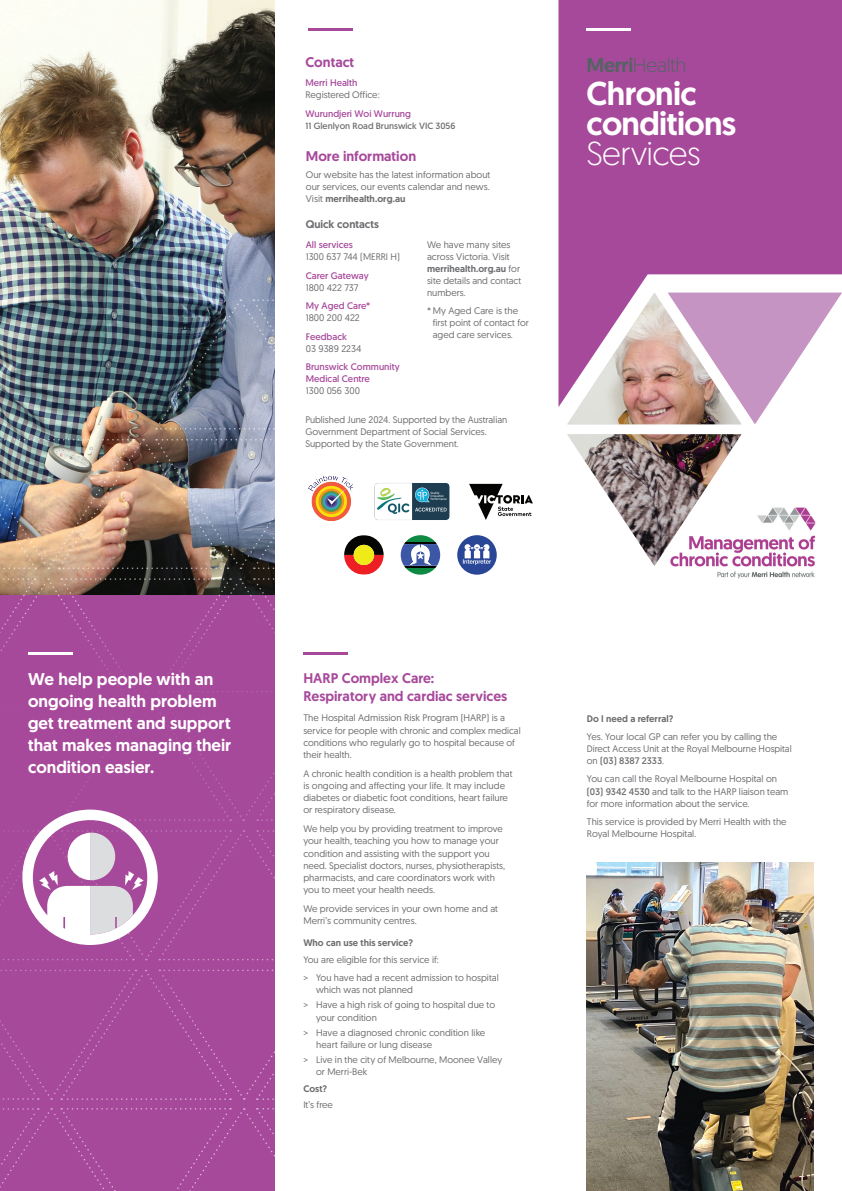
<style>
.page{position:relative;width:842px;height:1191px;background:#fff}
.page>*{position:absolute;margin:0;border:0;box-sizing:border-box;transform-origin:0 0}
.t1{font:500 33px/30px "Geomanist";letter-spacing:-.02em;color:#fff}
.t2{font:300 33px "Geomanist";letter-spacing:-.02em;color:#fff}
.t3{font:300 20px "Geomanist";letter-spacing:-.02em;color:#556364}
.t4{font:500 17px/22px "Geomanist";color:#fff}
.t5{font:500 14px/18px "Geomanist";color:#a7499b}
.t6{font:500 11px "Geomanist";color:#6c6d70}
.t7{font:9.5px/12.2px "Geomanist";color:#6c6d70}
.t8{font:9.5px/12px "Geomanist";color:#a7499b}
.t9{font:500 9.5px "Geomanist";color:#6c6d70}
.t10{font:9px "Geomanist";color:#6c6d70}
.s1{font-weight:500}
.s2{font-size:9px}
.s3{font-style:inherit}
</style>
<div class="page">
<img style="left:0;top:0;width:275px;height:439px">
<div style="left:0;top:595px;width:275px;height:596px;background:#a7499b"></div>
<img style="left:587px;top:863px;width:226px;height:328px">
<img style="left:673px;top:507px;width:143px;height:72px">
<hr style="left:308px;top:28px;width:45px;height:3px;background:#a7499b">
<div style="left:558px;top:0;width:284px;height:407px;background:#a7499b"></div>
<svg style="left:741px;top:292px;width:101px;height:132px"></svg>
<hr style="left:586px;top:28px;width:45px;height:3px;background:#fff">
<img style="left:567px;top:292px;width:174px;height:274px">
<svg style="left:0;top:969px;width:275px;height:131px"></svg>
<svg style="left:0;top:1108px;width:275px;height:83px"></svg>
<img style="left:155px;top:299px;width:120px;height:130px">
<svg style="left:0;top:439px;width:533px;height:521px"></svg>
<h3 class="t5" style="left:305px;top:53px;width:50px">Contact</h3>
<p class="t8" style="left:305px;top:77px;width:54px">Merri Health</p>
<p class="t7" style="left:305px;top:89px;width:76px">Registered Office:</p>
<p class="t8" style="left:305px;top:108px;width:107px">Wurundjeri Woi Wurrung</p>
<p class="t10" style="left:305px;top:120px;width:152px">11 Glenlyon Road Brunswick VIC 3056</p>
<h3 class="t5" style="left:306px;top:147px;width:112px">More information</h3>
<p class="t7" style="left:306px;top:169px;width:186px;text-align:justify">Our website has the latest information about our services, our events calendar and news.<br>Visit <span class="s1">merrihealth.org.au</span></p>
<p class="t8" style="left:306px;top:239px;width:49px">All services</p>
<p class="t7" style="left:306px;top:251px;width:96px">1300 637 744 (MERRI H)</p>
<p class="t8" style="left:306px;top:269px;width:65px">Carer Gateway</p>
<p class="t7" style="left:306px;top:281px;width:54px">1800 422 737</p>
<p class="t8" style="left:306px;top:300px;width:66px">My Aged Care*</p>
<p class="t7" style="left:306px;top:311px;width:55px">1800 200 422</p>
<p class="t8" style="left:306px;top:330px;width:43px">Feedback</p>
<p class="t7" style="left:306px;top:342px;width:57px">03 9389 2234</p>
<p class="t8" style="left:306px;top:360px;width:96px">Brunswick Community<br>Medical Centre</p>
<p class="t7" style="left:306px;top:384px;width:56px">1300 056 300</p>
<p class="t6" style="left:306px;top:217px;width:75px">Quick contacts</p>
<p class="t7" style="left:427px;top:239px;width:96px">We have many sites across Victoria. Visit <span class="s1">merrihealth.org.au</span> for site details and contact numbers.</p>
<p class="t7" style="left:433px;top:304px;width:98px;text-indent:-6px">* My Aged Care is the first point of contact for aged care services.</p>
<p class="t7" style="left:305px;top:413px;width:203px">Published June 2024. Supported by the Australian<br>Government Department of Social Services.<br>Supported by the State Government<span class="s2">.</span></p>
<h2 class="t3" style="left:586px;top:52px;width:101px"><span class="s1">Merri</span>Health</h2>
<h1 class="t1" style="left:586px;top:78px;width:151px">Chronic conditions</h1>
<h1 class="t2" style="left:586px;top:132px;width:116px">Services</h1>
<h3 class="t4" style="left:28px;top:667px;width:205px">We help people with an ongoing health problem get treatment and support that makes managing their condition easier.</h3>
<h3 class="t5" style="left:303px;top:668px;width:206px">HARP Complex Care:<br>Respiratory and cardiac services</h3>
<p class="t7" style="left:303px;top:711px;width:219px">The Hospital Admission Risk Program (HARP) is a service for people with chronic and complex medical conditions who regularly go to hospital because of their health.</p>
<p class="t7" style="left:303px;top:767px;width:211px">A chronic health condition is a health problem that is ongoing and affecting your life. It may include diabetes or diabetic foot conditions, heart failure or respiratory disease.</p>
<p class="t7" style="left:303px;top:822px;width:203px">We help you by providing treatment to improve your health, teaching you how to manage your condition and assisting with the support you need. Specialist doctors, nurses, physiotherapists, pharmacists, and care coordinators work with you to meet your health needs.</p>
<p class="t7" style="left:303px;top:902px;width:196px">We provide services in your own home and at<br>Merri’s community centres.</p>
<p class="t9" style="left:303px;top:936px;width:111px">Who can use this service?</p>
<p class="t7" style="left:303px;top:950px;width:197px;line-height:17.9px">You are eligible for this service if:<br>&gt; You have had a recent admission to hospital</p>
<p class="t7" style="left:303px;top:982px;width:193px;line-height:15.1px;text-indent:13px">which was not planned<br>&gt; Have a high risk of going to hospital due to</p>
<p class="t7" style="left:303px;top:1009px;width:184px;line-height:15.1px;text-indent:13px">your condition<br>&gt; Have a diagnosed chronic condition like</p>
<p class="t7" style="left:303px;top:1036px;width:200px;line-height:15.1px;text-indent:13px">heart failure or lung disease<br>&gt; Live in the city of Melbourne, Moonee Valley</p>
<p class="t7" style="left:316px;top:1065px;width:53px">or Merri-Bek</p>
<p class="t9" style="left:303px;top:1082px;width:25px">Cost?</p>
<p class="t7" style="left:303px;top:1098px;width:31px">It’s free</p>
<p class="t9" style="left:587px;top:712px;width:88px">Do I need a referral?</p>
<p class="t7" style="left:587px;top:730px;width:206px">Yes. Your local GP can refer you by calling the<br>Direct Access Unit at the Royal Melbourne Hospital on <span class="s3">(03) 8387 2333</span>.</p>
<p class="t7" style="left:587px;top:772px;width:203px">You can call the Royal Melbourne Hospital on <span class="s3">(03) 9342 4530</span> and talk to the HARP liaison team for more information about the service.</p>
<p class="t7" style="left:587px;top:815px;width:201px">This service is provided by Merri Health with the<br>Royal Melbourne Hospital.</p>
</div>
